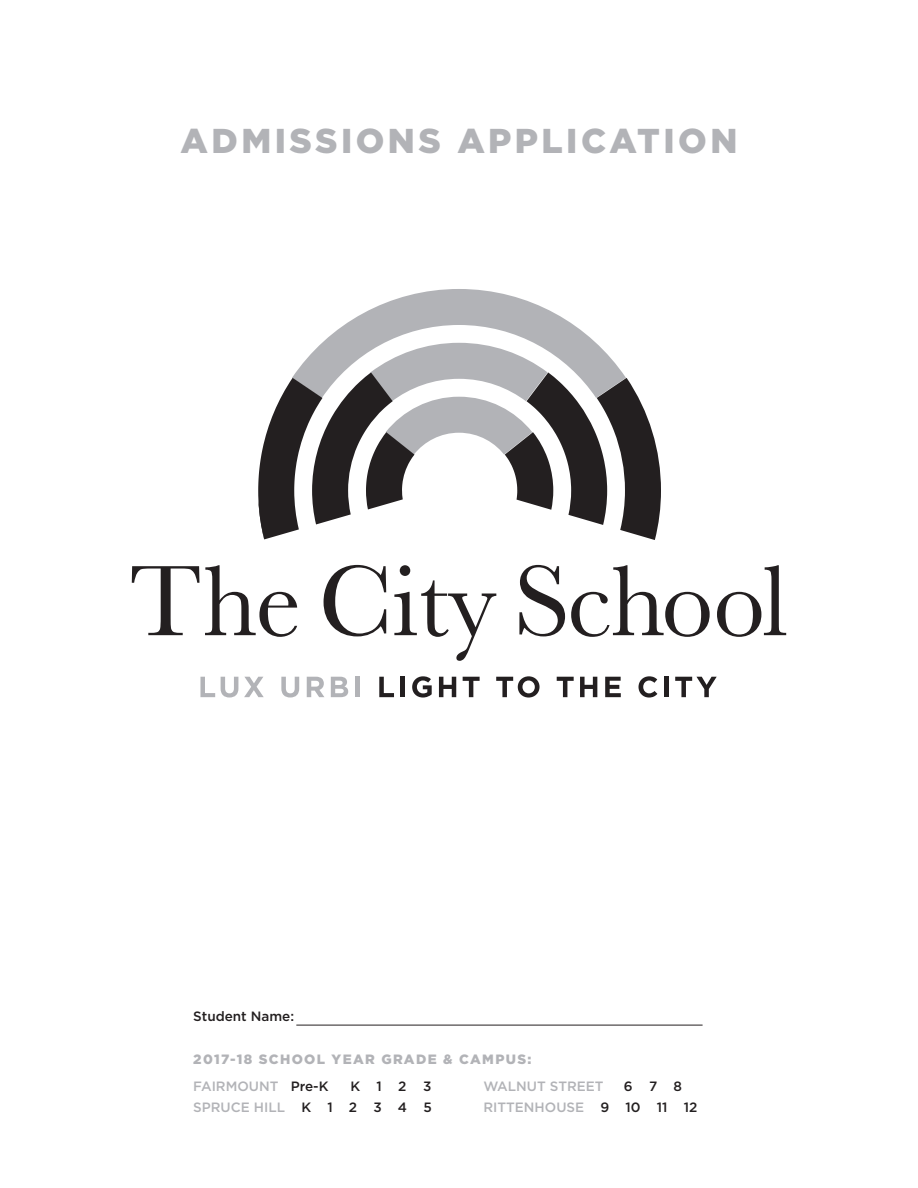
<style>
.page{position:relative;width:918px;height:1188px;background:#fff}
.page>*{position:absolute;margin:0;border:0;box-sizing:border-box;transform-origin:0 0}
.t1{font:900 34.5px "Gotham";letter-spacing:.1em;color:#b2b3b7}
.t2{font:500 13.5px "Gotham";color:#b2b3b7}
.t3{font:900 13.5px/27px "Gotham";letter-spacing:.1em;color:#b2b3b7}
.t4{font:500 13.5px "Gotham";color:#231f20}
.s1{font-weight:500}
.s2{font-weight:500;color:#231f20}
.s3{color:#231f20}
</style>
<div class="page">
<svg style="left:200px;top:677px;width:15px;height:20px"></svg>
<svg style="left:221px;top:677px;width:17px;height:21px"></svg>
<svg style="left:244px;top:677px;width:20px;height:20px"></svg>
<svg style="left:281px;top:677px;width:18px;height:21px"></svg>
<svg style="left:307px;top:677px;width:17px;height:20px"></svg>
<svg style="left:331px;top:677px;width:17px;height:20px"></svg>
<div style="left:355px;top:677px;width:5px;height:20px;background:#b2b3b7"></div>
<svg style="left:258px;top:289px;width:403px;height:251px"></svg>
<svg style="left:132px;top:566px;width:67px;height:69px"></svg>
<svg style="left:205px;top:565px;width:92px;height:72px"></svg>
<svg style="left:324px;top:565px;width:62px;height:71px"></svg>
<svg style="left:394px;top:565px;width:102px;height:96px"></svg>
<svg style="left:519px;top:565px;width:46px;height:71px"></svg>
<svg style="left:571px;top:565px;width:139px;height:72px"></svg>
<svg style="left:717px;top:565px;width:69px;height:72px"></svg>
<svg style="left:379px;top:677px;width:15px;height:20px"></svg>
<hr style="left:401px;top:677px;width:4px;height:20px;background:#231f20">
<svg style="left:412px;top:676px;width:20px;height:22px"></svg>
<svg style="left:439px;top:677px;width:17px;height:20px"></svg>
<svg style="left:463px;top:677px;width:17px;height:20px"></svg>
<svg style="left:496px;top:676px;width:44px;height:22px"></svg>
<svg style="left:557px;top:677px;width:17px;height:20px"></svg>
<svg style="left:580px;top:677px;width:17px;height:20px"></svg>
<svg style="left:605px;top:677px;width:16px;height:20px"></svg>
<svg style="left:639px;top:676px;width:18px;height:22px"></svg>
<div style="left:664px;top:677px;width:5px;height:20px;background:#231f20"></div>
<svg style="left:675px;top:677px;width:42px;height:20px"></svg>
<hr style="left:296px;top:1025px;width:407px;height:1px;background:#231f20">
<h1 class="t1" style="left:181px;top:117px;width:558px">ADMISSIONS APPLICATION</h1>
<p class="t4" style="left:193px;top:1007px;width:103px">Student Name:</p>
<p class="t3" style="left:193px;top:1045px;width:340px">2017-18 SCHOOL YEAR GRADE &amp; CAMPUS:<br><span class="s1">FAIRMOUNT</span> <span class="s2">Pre-K</span></p>
<p class="t4" style="left:350px;top:1077px;width:82px">K 1 2 3</p>
<p class="t2" style="left:483px;top:1077px;width:122px">WALNUT STREET</p>
<p class="t4" style="left:624px;top:1077px;width:59px">6 7 8</p>
<p class="t2" style="left:193px;top:1098px;width:240px">SPRUCE HILL <span class="s3">K 1 2 3 4 5</span></p>
<p class="t2" style="left:483px;top:1098px;width:215px">RITTENHOUSE <span class="s3">9 10 11 12</span></p>
</div>
